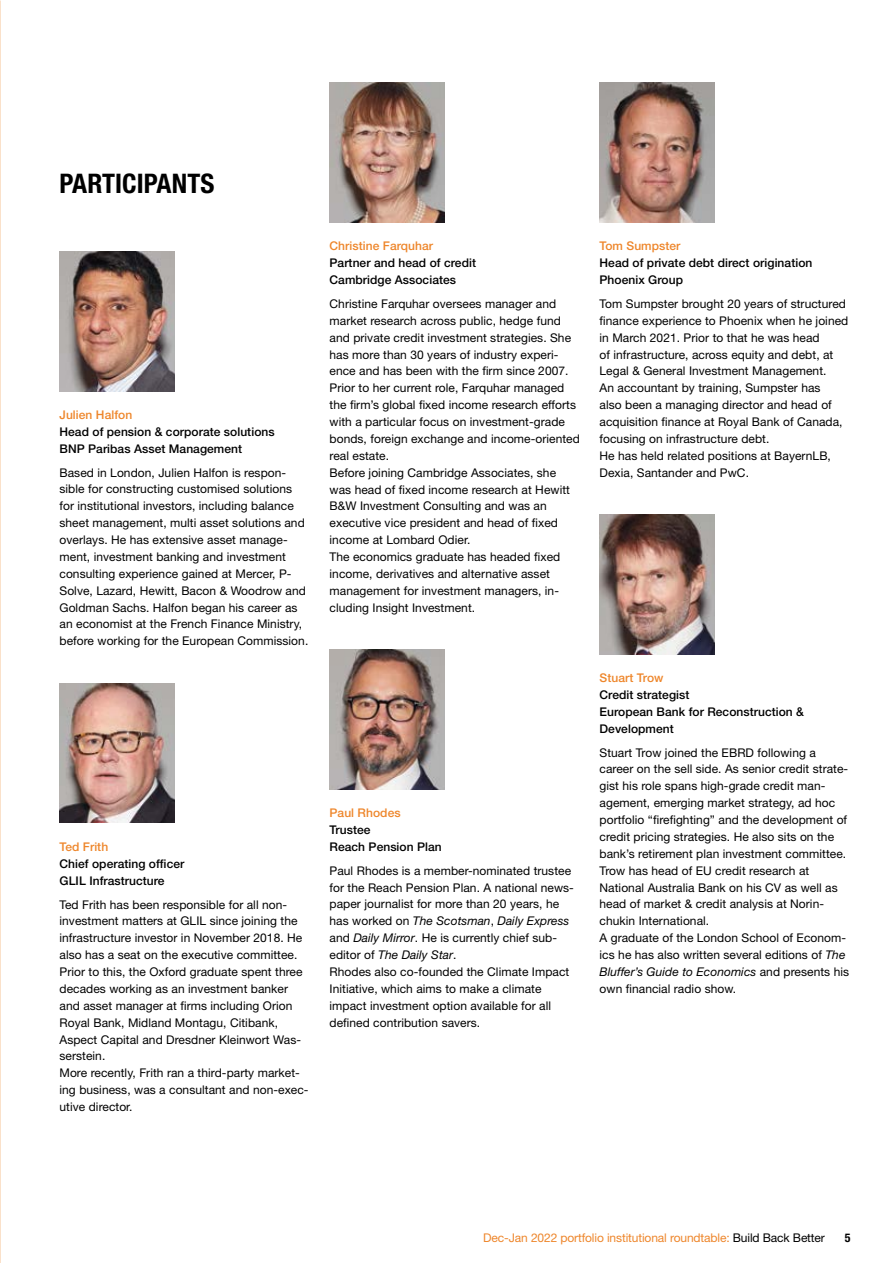
<style>
.page{position:relative;width:893px;height:1263px;background:#fff}
.page>*{position:absolute;margin:0;border:0;box-sizing:border-box;transform-origin:0 0}
.t1{font:700 condensed 27px "Helvetica Neue LT Pro";letter-spacing:.005em;color:#000}
.t2{font:12px/16.8px "Helvetica Neue LT Pro";letter-spacing:.005em;color:#000}
.t3{font:500 12px/16.8px "Helvetica Neue LT Pro";letter-spacing:.005em;color:#000}
.t4{font:500 12px "Helvetica Neue LT Pro";letter-spacing:.005em;color:#ee862b}
.t5{font:12px "Helvetica Neue LT Pro";letter-spacing:-.01em;color:#ee862b}
.t6{font:700 condensed 12px "Helvetica Neue LT Pro";color:#000}
.s1{font-style:italic}
.s2{color:#000}
</style>
<div class="page">
<img style="left:60px;top:252px;width:114px;height:139px">
<img style="left:600px;top:515px;width:114px;height:139px">
<img style="left:330px;top:650px;width:114px;height:139px">
<img style="left:60px;top:683px;width:114px;height:140px">
<img style="left:600px;top:83px;width:114px;height:139px">
<img style="left:330px;top:83px;width:114px;height:139px">
<h1 class="t1" style="left:60px;top:167px;width:157px">PARTICIPANTS</h1>
<p class="t4" style="left:60px;top:407px;width:74px">Julien Halfon</p>
<p class="t3" style="left:60px;top:423px;width:217px">Head of pension &amp; corporate solutions<br>BNP Paribas Asset Management</p>
<p class="t2" style="left:60px;top:464px;width:250px">Based in London, Julien Halfon is respon&shy;sible for constructing customised solutions for institutional investors, including balance sheet management, multi asset solutions and overlays. He has extensive asset manage&shy;ment, investment banking and investment consulting experience gained at Mercer, P-Solve, Lazard, Hewitt, Bacon &amp; Woodrow and Goldman Sachs. Halfon began his career as an economist at the French Finance Ministry, before working for the European Commission.</p>
<p class="t4" style="left:60px;top:839px;width:50px">Ted Frith</p>
<p class="t3" style="left:60px;top:855px;width:126px">Chief operating officer<br>GLIL Infrastructure</p>
<p class="t2" style="left:60px;top:895px;width:251px">Ted Frith has been responsible for all non&shy;investment matters at GLIL since joining the infrastructure investor in November 2018. He also has a seat on the executive committee.<br>Prior to this, the Oxford graduate spent three decades working as an investment banker and asset manager at firms including Orion Royal Bank, Midland Montagu, Citibank, Aspect Capital and Dresdner Kleinwort Was&shy;serstein.<br>More recently, Frith ran a third-party market&shy;ing business, was a consultant and non-exec&shy;utive director.</p>
<p class="t4" style="left:330px;top:239px;width:105px">Christine Farquhar</p>
<p class="t3" style="left:330px;top:254px;width:148px">Partner and head of credit<br>Cambridge Associates</p>
<p class="t2" style="left:330px;top:295px;width:252px">Christine Farquhar oversees manager and market research across public, hedge fund and private credit investment strategies. She has more than 30 years of industry experi&shy;ence and has been with the firm since 2007.<br>Prior to her current role, Farquhar managed the firm’s global fixed income research efforts with a particular focus on investment-grade bonds, foreign exchange and income-oriented real estate.<br>Before joining Cambridge Associates, she was head of fixed income research at Hewitt B&amp;W Investment Consulting and was an executive vice president and head of fixed income at Lombard Odier.<br>The economics graduate has headed fixed income, derivatives and alternative asset management for investment managers, in&shy;cluding Insight Investment.</p>
<p class="t4" style="left:600px;top:239px;width:82px">Tom Sumpster</p>
<p class="t3" style="left:600px;top:254px;width:214px">Head of private debt direct origination<br>Phoenix Group</p>
<p class="t2" style="left:600px;top:295px;width:250px">Tom Sumpster brought 20 years of structured finance experience to Phoenix when he joined in March 2021. Prior to that he was head<br>of infrastructure, across equity and debt, at Legal &amp; General Investment Management.<br>An accountant by training, Sumpster has<br>also been a managing director and head of acquisition finance at Royal Bank of Canada, focusing on infrastructure debt.<br>He has held related positions at BayernLB, Dexia, Santander and PwC.</p>
<p class="t4" style="left:330px;top:805px;width:73px">Paul Rhodes</p>
<p class="t3" style="left:330px;top:821px;width:114px">Trustee<br>Reach Pension Plan</p>
<p class="t2" style="left:330px;top:862px;width:246px">Paul Rhodes is a member-nominated trustee for the Reach Pension Plan. A national news&shy;paper journalist for more than 20 years, he has worked on <span class="s1">The Scotsman</span>, <span class="s1">Daily Express </span>and <span class="s1">Daily Mirror</span>. He is currently chief sub&shy;editor of <span class="s1">The Daily Star</span>.<br>Rhodes also co-founded the Climate Impact Initiative, which aims to make a climate impact investment option available for all defined contribution savers.</p>
<p class="t4" style="left:600px;top:670px;width:65px">Stuart Trow</p>
<p class="t3" style="left:600px;top:686px;width:206px">Credit strategist<br>European Bank for Reconstruction &amp;<br>Development</p>
<p class="t2" style="left:600px;top:743px;width:251px">Stuart Trow joined the EBRD following a career on the sell side. As senior credit strate&shy;gist his role spans high-grade credit man&shy;agement, emerging market strategy, ad hoc portfolio “firefighting” and the development of credit pricing strategies. He also sits on the bank’s retirement plan investment committee.<br>Trow has head of EU credit research at National Australia Bank on his CV as well as head of market &amp; credit analysis at Norin&shy;chukin International.<br>A graduate of the London School of Econom&shy;ics he has also written several editions of <span class="s1">The Bluffer’s Guide to Economics</span> and presents his own financial radio show.</p>
<p class="t5" style="left:483px;top:1230px;width:343px">Dec-Jan 2022 portfolio institutional roundtable: <span class="s2">Build Back Better</span></p>
<p class="t6" style="left:845px;top:1230px;width:7px">5</p>
</div>
